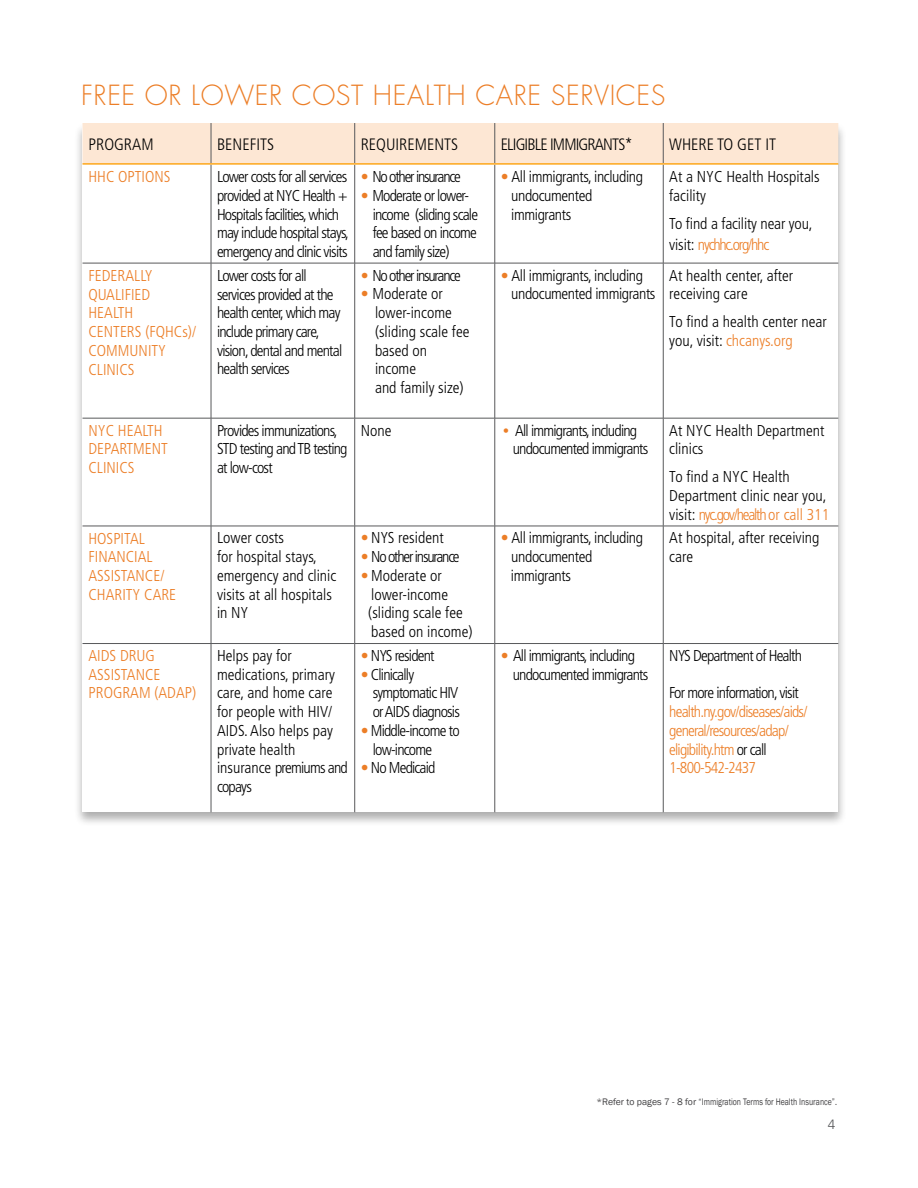
<style>
.page{position:relative;width:918px;height:1188px;background:#fff}
.page>*{position:absolute;margin:0;border:0;box-sizing:border-box;transform-origin:0 0}
.t1{font:300 27px "Futura Std";letter-spacing:.02em;color:#ec7e27}
.t2{font:300 condensed 16.5px "Frutiger LT Std";color:#000}
.t3{font:300 condensed 16.5px "Frutiger LT Std";letter-spacing:-.05em;color:#000}
.t4{font:300 condensed 15.75px/18.8px "Frutiger LT Std";letter-spacing:-.045em;color:#000}
.t5{font:300 condensed 15.75px/18.8px "Frutiger LT Std";color:#000}
.t6{font:300 condensed 15.75px/18.8px "Frutiger LT Std";color:#ec7e27}
.t7{font:300 condensed 15.75px/18.8px "Frutiger LT Std";letter-spacing:-.025em;color:#000}
.t8{font:300 condensed 15.75px/18.8px "Frutiger LT Std";letter-spacing:-.05em;color:#ec7e27}
.t9{font:300 condensed 15.75px "Frutiger LT Std";letter-spacing:-.075em;color:#000}
.t10{font:300 condensed 15.75px/21.8px "Frutiger LT Std";letter-spacing:-.01em;color:#000}
.t11{font:300 13.5px "Frutiger LT Std";color:#58595b}
.t12{font:9.75px "Franklin Gothic";color:#414042}
.s1{color:#ec7e27}
.s2{font-family:"Franklin Gothic";font-weight:400;font-stretch:normal;color:#ec7e27}
.s3{color:#000}
</style>
<div class="page">
<div style="left:74px;top:122px;width:773px;height:705px;background:#000;opacity:.32"></div>
<div style="left:82px;top:125px;width:756px;height:687px;background:#fff"></div>
<div style="left:82px;top:123px;width:756px;height:40px;background:#fde7d4"></div>
<hr style="left:211px;top:165px;width:1px;height:98px;background:#58595b">
<hr style="left:354px;top:165px;width:1px;height:98px;background:#58595b">
<hr style="left:495px;top:165px;width:1px;height:98px;background:#58595b">
<hr style="left:663px;top:165px;width:1px;height:98px;background:#58595b">
<hr style="left:82px;top:263px;width:129px;height:1px;background:#58595b">
<hr style="left:211px;top:263px;width:144px;height:1px;background:#58595b">
<hr style="left:355px;top:263px;width:140px;height:1px;background:#58595b">
<hr style="left:495px;top:263px;width:168px;height:1px;background:#58595b">
<hr style="left:663px;top:263px;width:175px;height:1px;background:#58595b">
<hr style="left:211px;top:263px;width:1px;height:155px;background:#58595b">
<hr style="left:354px;top:263px;width:1px;height:155px;background:#58595b">
<hr style="left:495px;top:263px;width:1px;height:155px;background:#58595b">
<hr style="left:663px;top:263px;width:1px;height:155px;background:#58595b">
<hr style="left:82px;top:418px;width:129px;height:1px;background:#58595b">
<hr style="left:211px;top:418px;width:144px;height:1px;background:#58595b">
<hr style="left:355px;top:418px;width:140px;height:1px;background:#58595b">
<hr style="left:495px;top:418px;width:168px;height:1px;background:#58595b">
<hr style="left:663px;top:418px;width:175px;height:1px;background:#58595b">
<hr style="left:211px;top:418px;width:1px;height:108px;background:#58595b">
<hr style="left:354px;top:418px;width:1px;height:108px;background:#58595b">
<hr style="left:495px;top:418px;width:1px;height:108px;background:#58595b">
<hr style="left:663px;top:418px;width:1px;height:108px;background:#58595b">
<hr style="left:82px;top:526px;width:129px;height:1px;background:#58595b">
<hr style="left:211px;top:526px;width:144px;height:1px;background:#58595b">
<hr style="left:355px;top:526px;width:140px;height:1px;background:#58595b">
<hr style="left:495px;top:526px;width:168px;height:1px;background:#58595b">
<hr style="left:663px;top:526px;width:175px;height:1px;background:#58595b">
<hr style="left:211px;top:526px;width:1px;height:117px;background:#58595b">
<hr style="left:354px;top:526px;width:1px;height:117px;background:#58595b">
<hr style="left:495px;top:526px;width:1px;height:117px;background:#58595b">
<hr style="left:663px;top:526px;width:1px;height:117px;background:#58595b">
<hr style="left:82px;top:643px;width:129px;height:1px;background:#58595b">
<hr style="left:211px;top:643px;width:144px;height:1px;background:#58595b">
<hr style="left:211px;top:644px;width:1px;height:168px;background:#58595b">
<hr style="left:355px;top:643px;width:140px;height:1px;background:#58595b">
<hr style="left:354px;top:644px;width:1px;height:168px;background:#58595b">
<hr style="left:495px;top:643px;width:168px;height:1px;background:#58595b">
<hr style="left:495px;top:644px;width:1px;height:168px;background:#58595b">
<hr style="left:663px;top:643px;width:175px;height:1px;background:#58595b">
<hr style="left:663px;top:644px;width:1px;height:168px;background:#58595b">
<hr style="left:211px;top:123px;width:1px;height:40px;background:#58595b">
<hr style="left:354px;top:123px;width:1px;height:40px;background:#58595b">
<hr style="left:495px;top:123px;width:1px;height:40px;background:#58595b">
<hr style="left:663px;top:123px;width:1px;height:40px;background:#58595b">
<hr style="left:82px;top:163px;width:129px;height:2px;background:#fda71a">
<hr style="left:211px;top:163px;width:144px;height:2px;background:#fda71a">
<hr style="left:355px;top:163px;width:140px;height:2px;background:#fda71a">
<hr style="left:495px;top:163px;width:168px;height:2px;background:#fda71a">
<hr style="left:663px;top:163px;width:175px;height:2px;background:#fda71a">
<h1 class="t1" style="left:81px;top:79px;width:586px">FREE OR LOWER COST HEALTH CARE SERVICES</h1>
<p class="t2" style="left:88px;top:135px;width:67px">PROGRAM</p>
<p class="t2" style="left:217px;top:135px;width:59px">BENEFITS</p>
<p class="t2" style="left:361px;top:135px;width:99px">REQUIREMENTS</p>
<p class="t3" style="left:501px;top:135px;width:133px">ELIGIBLE IMMIGRANTS*</p>
<p class="t2" style="left:669px;top:135px;width:108px">WHERE TO GET IT</p>
<p class="t6" style="left:88px;top:167px;width:84px">HHC OPTIONS</p>
<p class="t4" style="left:217px;top:167px;width:134px">Lower costs for all services provided at NYC Health +<br>Hospitals facilities, which may include hospital stays, emergency and clinic visits</p>
<p class="t9" style="left:361px;top:168px;width:102px"><span class="s1">•</span> No other insurance</p>
<p class="t7" style="left:511px;top:167px;width:133px;text-indent:-11px"><span class="s1">•</span> All immigrants, including undocumented immigrants</p>
<p class="t5" style="left:669px;top:167px;width:152px">At a NYC Health Hospitals facility</p>
<p class="t4" style="left:373px;top:186px;width:107px;text-indent:-12px"><span class="s1">•</span> Moderate or lower&shy;income (sliding scale fee based on income and family size)</p>
<p class="t10" style="left:669px;top:212px;width:145px">To find a facility near you, visit: <span class="s1">nychhc.org/hhc</span></p>
<p class="t6" style="left:88px;top:266px;width:109px">FEDERALLY<br>QUALIFIED<br>HEALTH<br>CENTERS (FQHCs)/<br>COMMUNITY<br>CLINICS</p>
<p class="t4" style="left:217px;top:266px;width:127px">Lower costs for all services provided at the health center, which may include primary care, vision, dental and mental health services</p>
<p class="t9" style="left:361px;top:266px;width:102px"><span class="s1">•</span> No other insurance</p>
<p class="t5" style="left:375px;top:285px;width:96px;text-indent:-14px"><span class="s1">•</span> Moderate or lower-income (sliding scale fee based on income<br>and family size)</p>
<p class="t7" style="left:511px;top:266px;width:146px;text-indent:-11px"><span class="s1">•</span> All immigrants, including undocumented immigrants</p>
<p class="t5" style="left:669px;top:266px;width:125px">At health center, after receiving care</p>
<p class="t5" style="left:669px;top:313px;width:159px">To find a health center near you, visit: <span class="s1">chcanys.org</span></p>
<p class="t6" style="left:89px;top:421px;width:81px">NYC HEALTH<br>DEPARTMENT<br>CLINICS</p>
<p class="t4" style="left:217px;top:421px;width:132px">Provides immunizations,<br>STD testing and TB testing at low-cost</p>
<p class="t4" style="left:361px;top:421px;width:32px">None</p>
<p class="t4" style="left:513px;top:421px;width:137px;text-indent:-12px"><span class="s2">•</span> All immigrants, including undocumented immigrants</p>
<p class="t5" style="left:669px;top:421px;width:157px">At NYC Health Department clinics</p>
<p class="t5" style="left:669px;top:468px;width:162px">To find a NYC Health<br>Department clinic near you, visit: <span class="s1">nyc.gov/health or call 311</span></p>
<p class="t6" style="left:89px;top:529px;width:89px">HOSPITAL<br>FINANCIAL<br>ASSISTANCE/<br>CHARITY CARE</p>
<p class="t5" style="left:217px;top:529px;width:121px">Lower costs<br>for hospital stays, emergency and clinic visits at all hospitals in NY</p>
<p class="t5" style="left:361px;top:529px;width:85px"><span class="s1">•</span> NYS resident</p>
<p class="t7" style="left:511px;top:529px;width:134px;text-indent:-10px"><span class="s1">•</span> All immigrants, including undocumented immigrants</p>
<p class="t5" style="left:669px;top:529px;width:152px">At hospital, after receiving care</p>
<p class="t9" style="left:361px;top:548px;width:100px"><span class="s1">•</span> No other insurance</p>
<p class="t5" style="left:368px;top:566px;width:106px;text-indent:-8px"><span class="s1">•</span> Moderate or lower-income (sliding scale fee based on income)</p>
<p class="t6" style="left:89px;top:646px;width:109px">AIDS DRUG<br>ASSISTANCE<br>PROGRAM (ADAP)</p>
<p class="t5" style="left:217px;top:646px;width:132px">Helps pay for medications, primary care, and home care for people with HIV/<br>AIDS. Also helps pay private health insurance premiums and copays</p>
<p class="t4" style="left:361px;top:646px;width:75px"><span class="s1">•</span> NYS resident</p>
<p class="t4" style="left:373px;top:665px;width:89px;text-indent:-12px"><span class="s1">•</span> Clinically symptomatic HIV or AIDS diagnosis</p>
<p class="t4" style="left:373px;top:721px;width:88px;text-indent:-12px"><span class="s1">•</span> Middle-income to low-income</p>
<p class="t4" style="left:361px;top:759px;width:76px"><span class="s1">•</span> No Medicaid</p>
<p class="t4" style="left:513px;top:646px;width:137px;text-indent:-12px"><span class="s1">•</span> All immigrants, including undocumented immigrants</p>
<p class="t4" style="left:669px;top:646px;width:134px">NYS Department of Health</p>
<p class="t4" style="left:669px;top:684px;width:131px">For more information, visit</p>
<p class="t8" style="left:669px;top:703px;width:140px">health.ny.gov/diseases/aids/ general/resources/adap/ eligibility.htm <span class="s3">or call<br></span>1-800-542-2437</p>
<p class="t12" style="left:597px;top:1096px;width:242px">*Refer to pages 7 - 8 for “Immigration Terms for Health Insurance”.</p>
<p class="t11" style="left:828px;top:1117px;width:9px">4</p>
</div>
